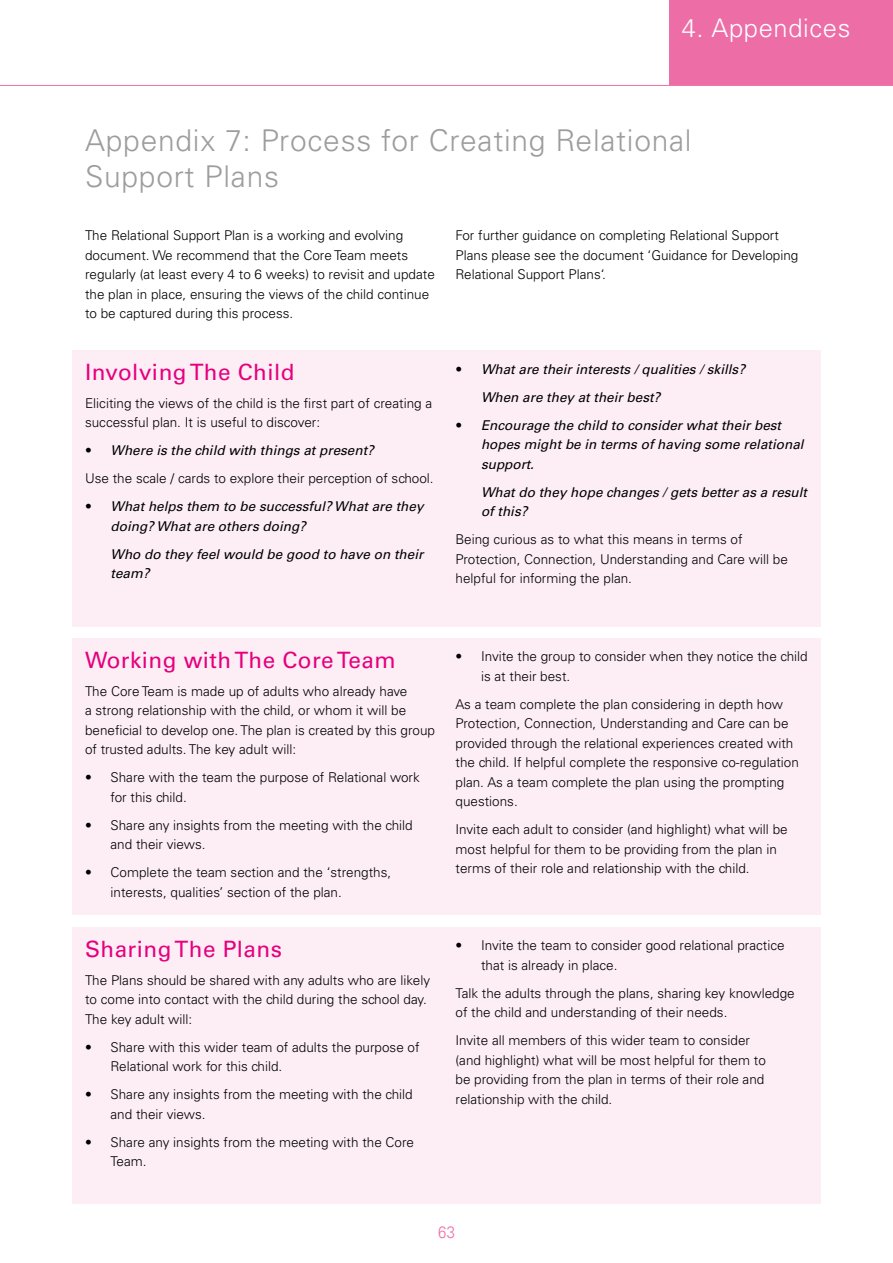
<style>
.page{position:relative;width:893px;height:1263px;background:#fff}
.page>*{position:absolute;margin:0;border:0;box-sizing:border-box;transform-origin:0 0}
.t1{font:300 30px/36px "Univers";letter-spacing:.025em;color:#9d9d9c}
.t2{font:300 25.5px "Univers";letter-spacing:.025em;color:#fff}
.t3{font:22.5px "Univers";letter-spacing:.02em;color:#e6007d}
.t4{font:300 16.5px "Univers";color:#ed6ea7;scale:.9 1}
.t5{font:300 13.5px/19.5px "Univers";color:#000}
.t6{font:italic 13.5px/19.5px "Univers";color:#000}
.s1{font-weight:400;font-style:italic}
.s2{font-weight:300;font-style:normal}
</style>
<div class="page">
<hr style="left:0;top:85px;width:893px;height:1px;background:#ed6ea7">
<div style="left:670px;top:0;width:223px;height:85px;background:#ed6ea7"></div>
<div style="left:72px;top:350px;width:749px;height:276px;background:#fdeef6"></div>
<div style="left:72px;top:638px;width:749px;height:276px;background:#fdeef6"></div>
<div style="left:72px;top:927px;width:749px;height:276px;background:#fdeef6"></div>
<h2 class="t2" style="left:682px;top:13px;width:170px">4. Appendices</h2>
<h1 class="t1" style="left:85px;top:123px;width:608px">Appendix 7: Process for Creating Relational<br>Support Plans</h1>
<p class="t5" style="left:85px;top:226px;width:351px">The Relational Support Plan is a working and evolving document. We recommend that the Core Team meets regularly (at least every 4 to 6 weeks) to revisit and update the plan in place, ensuring the views of the child continue to be captured during this process.</p>
<p class="t5" style="left:455px;top:226px;width:344px">For further guidance on completing Relational Support<br>Plans please see the document ‘Guidance for Developing<br>Relational Support Plans‘.</p>
<h3 class="t3" style="left:85px;top:358px;width:211px">Involving The Child</h3>
<p class="t5" style="left:85px;top:393px;width:349px">Eliciting the views of the child is the first part of creating a successful plan. It is useful to discover:</p>
<p class="t5" style="left:85px;top:436px;width:350px;line-height:28px">• <span class="s1">Where is the child with things at present?<br></span>Use the scale / cards to explore their perception of school.</p>
<p class="t6" style="left:111px;top:497px;width:314px;text-indent:-26px"><span class="s2">•</span> What helps them to be successful? What are they doing? What are others doing?</p>
<p class="t6" style="left:111px;top:544px;width:314px">Who do they feel would be good to have on their team?</p>
<p class="t6" style="left:481px;top:355px;width:266px;line-height:28px;text-indent:-26px"><span class="s2">•</span> What are their interests / qualities / skills?<br>When are they at their best?</p>
<p class="t6" style="left:481px;top:415px;width:324px;text-indent:-26px"><span class="s2">•</span> Encourage the child to consider what their best hopes might be in terms of having some relational support.</p>
<p class="t6" style="left:481px;top:482px;width:328px">What do they hope changes / gets better as a result of this?</p>
<p class="t5" style="left:455px;top:529px;width:334px">Being curious as to what this means in terms of<br>Protection, Connection, Understanding and Care will be helpful for informing the plan.</p>
<h3 class="t3" style="left:85px;top:646px;width:312px">Working with The Core Team</h3>
<p class="t5" style="left:85px;top:681px;width:351px">The Core Team is made up of adults who already have<br>a strong relationship with the child, or whom it will be beneficial to develop one. The plan is created by this group of trusted adults. The key adult will:</p>
<p class="t5" style="left:111px;top:767px;width:311px;text-indent:-26px">• Share with the team the purpose of Relational work for this child.</p>
<p class="t5" style="left:111px;top:815px;width:304px;text-indent:-26px">• Share any insights from the meeting with the child and their views.</p>
<p class="t5" style="left:111px;top:862px;width:282px;text-indent:-26px">• Complete the team section and the ‘strengths, interests, qualities’ section of the plan.</p>
<h3 class="t3" style="left:85px;top:935px;width:198px">Sharing The Plans</h3>
<p class="t5" style="left:85px;top:970px;width:347px">The Plans should be shared with any adults who are likely to come into contact with the child during the school day.<br>The key adult will:</p>
<p class="t5" style="left:111px;top:1037px;width:311px;text-indent:-26px">• Share with this wider team of adults the purpose of<br>Relational work for this child.</p>
<p class="t5" style="left:111px;top:1085px;width:304px;text-indent:-26px">• Share any insights from the meeting with the child and their views.</p>
<p class="t5" style="left:111px;top:1132px;width:305px;text-indent:-26px">• Share any insights from the meeting with the Core<br>Team.</p>
<p class="t5" style="left:481px;top:647px;width:328px;text-indent:-26px">• Invite the group to consider when they notice the child is at their best.</p>
<p class="t5" style="left:455px;top:694px;width:345px">As a team complete the plan considering in depth how Protection, Connection, Understanding and Care can be provided through the relational experiences created with the child. If helpful complete the responsive co-regulation plan. As a team complete the plan using the prompting questions.</p>
<p class="t5" style="left:455px;top:820px;width:334px">Invite each adult to consider (and highlight) what will be most helpful for them to be providing from the plan in terms of their role and relationship with the child.</p>
<p class="t5" style="left:481px;top:936px;width:305px;text-indent:-26px">• Invite the team to consider good relational practice that is already in place.</p>
<p class="t5" style="left:455px;top:983px;width:341px">Talk the adults through the plans, sharing key knowledge of the child and understanding of their needs.</p>
<p class="t5" style="left:455px;top:1031px;width:312px">Invite all members of this wider team to consider (and highlight) what will be most helpful for them to be providing from the plan in terms of their role and relationship with the child.</p>
<p class="t4" style="left:438px;top:1222px;width:20px">63</p>
</div>
